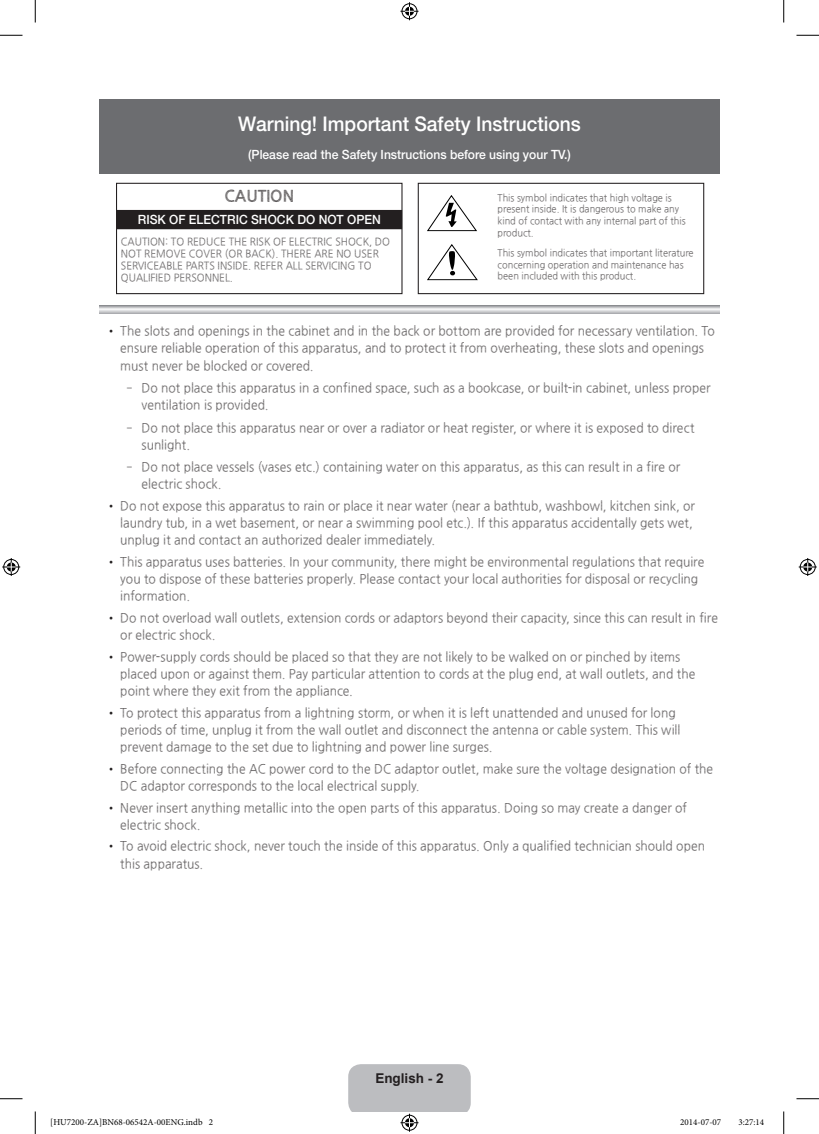
<style>
.page{position:relative;width:819px;height:1134px;background:#fff}
.page>*{position:absolute;margin:0;border:0;box-sizing:border-box;transform-origin:0 0}
.t1{font:500 20.25px "Helvetica Neue LT Pro";color:#fff;scale:.95 1}
.t2{font:700 15.75px "Nanum Gothic OTF Eco";color:#231f20}
.t3{font:700 13.5px "Arial";color:#231f20}
.t4{font:12.75px/17.2px "Nanum Gothic OTF Eco";letter-spacing:.005em;color:#231f20;scale:.95 1}
.t5{font:500 12.75px "Helvetica Neue LT Pro";color:#fff;scale:.95 1}
.t6{font:10.5px/12px "Nanum Gothic OTF Eco";color:#231f20;scale:.95 1}
.t7{font:9.75px/11.7px "Nanum Gothic OTF Eco";color:#231f20;scale:.95 1}
.t8{font:9px "Minion Pro";color:#000}
</style>
<div class="page">
<svg style="left:99px;top:305px;width:621px;height:8px;background:#c8c9cb"></svg>
<svg style="left:427px;top:195px;width:50px;height:36px"></svg>
<svg style="left:427px;top:244px;width:51px;height:36px"></svg>
<div style="left:418px;top:183px;width:286px;height:111px;border:1px solid #231f20"></div>
<div style="left:116px;top:183px;width:286px;height:111px;border:1px solid #231f20"></div>
<div style="left:117px;top:210px;width:284px;height:19px;background:#231f20"></div>
<div style="left:99px;top:99px;width:621px;height:74px;background:#6c6d70"></div>
<svg style="left:0;top:35px;width:22px;height:1px"></svg>
<svg style="left:796px;top:35px;width:23px;height:1px"></svg>
<svg style="left:0;top:1098px;width:22px;height:1px"></svg>
<svg style="left:796px;top:1098px;width:23px;height:1px"></svg>
<svg style="left:35px;top:0;width:1px;height:22px"></svg>
<svg style="left:35px;top:1111px;width:1px;height:23px"></svg>
<svg style="left:783px;top:0;width:1px;height:22px"></svg>
<svg style="left:783px;top:1111px;width:1px;height:23px"></svg>
<svg style="left:400px;top:2px;width:18px;height:18px"></svg>
<svg style="left:348px;top:1064px;width:123px;height:67px"></svg>
<svg style="left:2px;top:558px;width:18px;height:18px"></svg>
<svg style="left:799px;top:558px;width:18px;height:18px"></svg>
<h1 class="t1" style="left:238px;top:111px;width:362px">Warning! Important Safety Instructions</h1>
<p class="t5" style="left:248px;top:147px;width:341px">(Please read the Safety Instructions before using your TV.)</p>
<p class="t2" style="left:224px;top:188px;width:71px">CAUTION</p>
<p class="t6" style="left:121px;top:235px;width:285px">CAUTION: TO REDUCE THE RISK OF ELECTRIC SHOCK, DO NOT REMOVE COVER (OR BACK). THERE ARE NO USER SERVICEABLE PARTS INSIDE. REFER ALL SERVICING TO QUALIFIED PERSONNEL.</p>
<p class="t5" style="left:138px;top:212px;width:257px">RISK OF ELECTRIC SHOCK DO NOT OPEN</p>
<p class="t7" style="left:498px;top:191px;width:199px">This symbol indicates that high voltage is present inside. It is dangerous to make any kind of contact with any internal part of this product.</p>
<p class="t7" style="left:498px;top:247px;width:208px">This symbol indicates that important literature concerning operation and maintenance has been included with this product.</p>
<p class="t4" style="left:120px;top:322px;width:627px;text-indent:-15px">• The slots and openings in the cabinet and in the back or bottom are provided for necessary ventilation. To ensure reliable operation of this apparatus, and to protect it from overheating, these slots and openings must never be blocked or covered.</p>
<p class="t4" style="left:142px;top:379px;width:600px;text-indent:-15px">‐ Do not place this apparatus in a confined space, such as a bookcase, or built-in cabinet, unless proper ventilation is provided.</p>
<p class="t4" style="left:142px;top:418px;width:583px;text-indent:-15px">‐ Do not place this apparatus near or over a radiator or heat register, or where it is exposed to direct sunlight.</p>
<p class="t4" style="left:142px;top:458px;width:568px;text-indent:-15px">‐ Do not place vessels (vases etc.) containing water on this apparatus, as this can result in a fire or electric shock.</p>
<p class="t4" style="left:120px;top:497px;width:606px;text-indent:-15px">• Do not expose this apparatus to rain or place it near water (near a bathtub, washbowl, kitchen sink, or laundry tub, in a wet basement, or near a swimming pool etc.). If this apparatus accidentally gets wet, unplug it and contact an authorized dealer immediately.</p>
<p class="t4" style="left:120px;top:553px;width:616px;text-indent:-15px">• This apparatus uses batteries. In your community, there might be environmental regulations that require you to dispose of these batteries properly. Please contact your local authorities for disposal or recycling information.</p>
<p class="t4" style="left:120px;top:609px;width:630px;text-indent:-15px">• Do not overload wall outlets, extension cords or adaptors beyond their capacity, since this can result in fire or electric shock.</p>
<p class="t4" style="left:120px;top:647px;width:607px;text-indent:-15px">• Power-supply cords should be placed so that they are not likely to be walked on or pinched by items placed upon or against them. Pay particular attention to cords at the plug end, at wall outlets, and the point where they exit from the appliance.</p>
<p class="t4" style="left:120px;top:703px;width:591px;text-indent:-15px">• To protect this apparatus from a lightning storm, or when it is left unattended and unused for long periods of time, unplug it from the wall outlet and disconnect the antenna or cable system. This will prevent damage to the set due to lightning and power line surges.</p>
<p class="t4" style="left:120px;top:759px;width:625px;text-indent:-15px">• Before connecting the AC power cord to the DC adaptor outlet, make sure the voltage designation of the<br>DC adaptor corresponds to the local electrical supply.</p>
<p class="t4" style="left:120px;top:798px;width:598px;text-indent:-15px">• Never insert anything metallic into the open parts of this apparatus. Doing so may create a danger of electric shock.</p>
<p class="t4" style="left:120px;top:837px;width:617px;text-indent:-15px">• To avoid electric shock, never touch the inside of this apparatus. Only a qualified technician should open this apparatus.</p>
<p class="t3" style="left:375px;top:1069px;width:70px">English - 2</p>
<p class="t8" style="left:50px;top:1116px;width:164px">[HU7200-ZA]BN68-06542A-00ENG.indb 2</p>
<p class="t8" style="left:680px;top:1116px;width:42px">2014-07-07</p>
<p class="t8" style="left:738px;top:1116px;width:27px">3:27:14</p>
</div>
